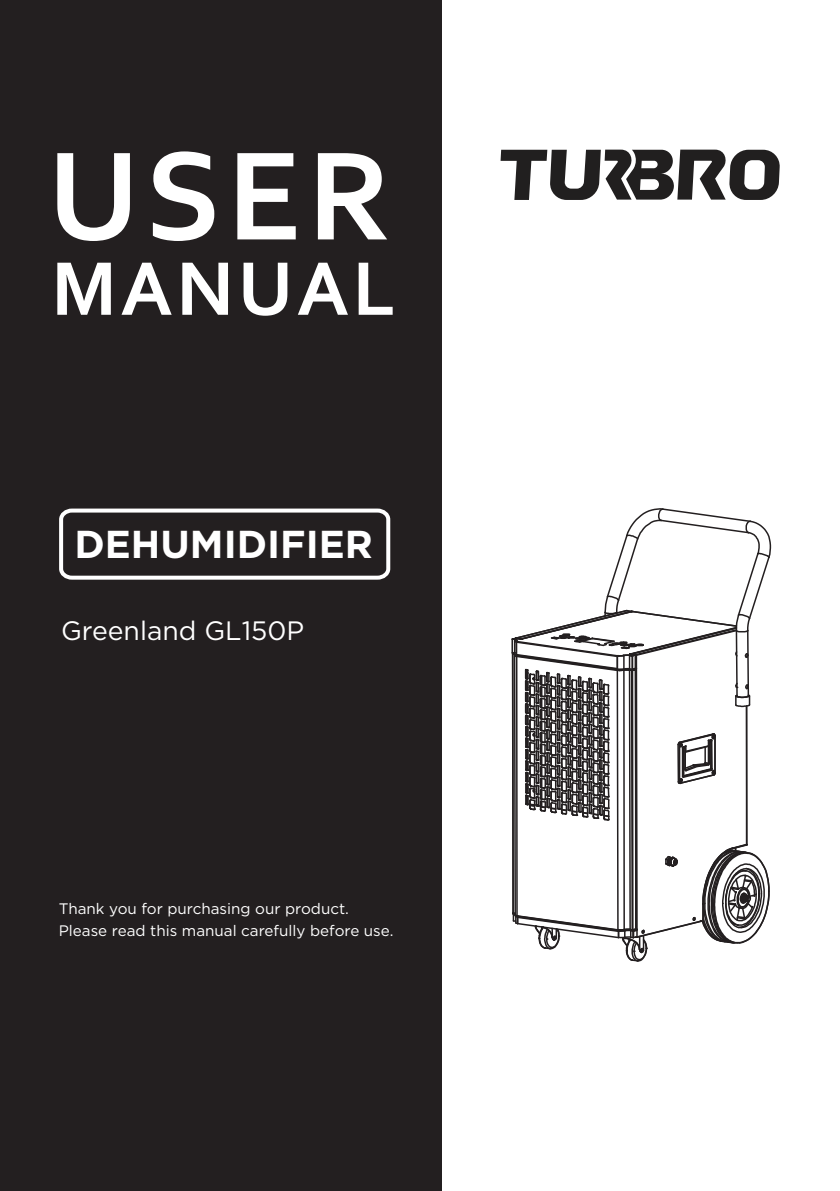
<style>
.page{position:relative;width:840px;height:1191px;background:#fff}
.page>*{position:absolute;margin:0;border:0;box-sizing:border-box;transform-origin:0 0}
.t1{font:700 38.8px "Gotham";color:#fff}
.t2{font:26.6px "Gotham";color:#fff}
.t3{font:15.2px/22px "Gotham";color:#fff}
</style>
<div class="page">
<div style="left:0;top:0;width:441px;height:1191px;background:#231f20"></div>
<svg style="left:57px;top:151px;width:335px;height:165px"></svg>
<svg style="left:59px;top:508px;width:332px;height:72px"></svg>
<svg style="left:500px;top:150px;width:279px;height:50px"></svg>
<hr style="left:513px;top:656px;width:2px;height:259px;background:#231f20">
<hr style="left:511px;top:654px;width:2px;height:259px;background:#231f20">
<hr style="left:745px;top:706px;width:2px;height:138px;background:#231f20">
<hr style="left:616px;top:670px;width:2px;height:259px;background:#231f20">
<hr style="left:622px;top:670px;width:2px;height:259px;background:#231f20">
<hr style="left:628px;top:670px;width:2px;height:259px;background:#231f20">
<hr style="left:631px;top:670px;width:2px;height:259px;background:#231f20">
<hr style="left:630px;top:670px;width:2px;height:259px;background:#231f20">
<hr style="left:515px;top:656px;width:2px;height:260px;background:#231f20">
<hr style="left:634px;top:655px;width:2px;height:274px;background:#231f20">
<hr style="left:635px;top:655px;width:2px;height:274px;background:#231f20">
<svg style="left:511px;top:508px;width:260px;height:313px"></svg>
<svg style="left:511px;top:842px;width:259px;height:120px"></svg>
<h1 class="t1" style="left:74px;top:521px;width:300px">DEHUMIDIFIER</h1>
<h2 class="t2" style="left:61px;top:614px;width:244px">Greenland GL150P</h2>
<p class="t3" style="left:59px;top:897px;width:336px">Thank you for purchasing our product.<br>Please read this manual carefully before use.</p>
</div>
